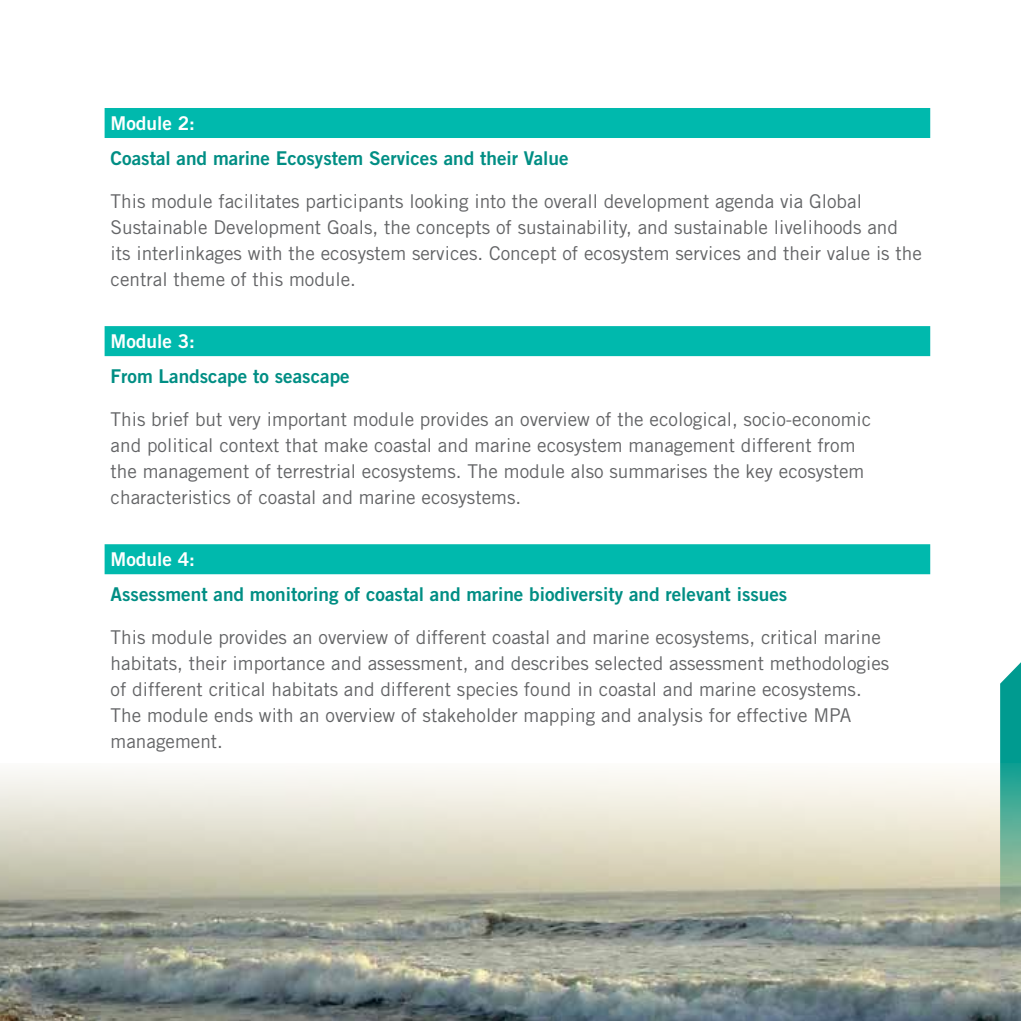
<style>
.page{position:relative;width:1021px;height:1021px;background:#fff}
.page>*{position:absolute;margin:0;border:0;box-sizing:border-box;transform-origin:0 0}
.t1{font:19px/26px "Trade Gothic LT Std";color:#636466}
.t2{font:19px "Trade Gothic LT Std Bd 2";color:#008e84}
.t3{font:19px "Trade Gothic LT Std Bd 2";color:#fff}
</style>
<div class="page">
<svg style="left:1000px;top:663px;width:20px;height:100px;background:#1ca69c"></svg>
<img style="left:0;top:763px;width:1020px;height:257px">
<div style="left:105px;top:108px;width:825px;height:30px;background:#00b9ad"></div>
<div style="left:105px;top:326px;width:825px;height:30px;background:#00b9ad"></div>
<div style="left:105px;top:544px;width:825px;height:30px;background:#00b9ad"></div>
<p class="t3" style="left:111px;top:111px;width:86px">Module 2:</p>
<p class="t2" style="left:111px;top:146px;width:459px">Coastal and marine Ecosystem Services and their Value</p>
<p class="t1" style="left:111px;top:188px;width:812px">This module facilitates participants looking into the overall development agenda via Global Sustainable Development Goals, the concepts of sustainability, and sustainable livelihoods and its interlinkages with the ecosystem services. Concept of ecosystem services and their value is the central theme of this module.</p>
<p class="t3" style="left:111px;top:329px;width:86px">Module 3:</p>
<p class="t2" style="left:111px;top:364px;width:241px">From Landscape to seascape</p>
<p class="t1" style="left:111px;top:406px;width:762px">This brief but very important module provides an overview of the ecological, socio-economic and political context that make coastal and marine ecosystem management different from the management of terrestrial ecosystems. The module also summarises the key ecosystem characteristics of coastal and marine ecosystems.</p>
<p class="t3" style="left:111px;top:547px;width:86px">Module 4:</p>
<p class="t2" style="left:111px;top:582px;width:678px">Assessment and monitoring of coastal and marine biodiversity and relevant issues</p>
<p class="t1" style="left:111px;top:624px;width:780px">This module provides an overview of different coastal and marine ecosystems, critical marine habitats, their importance and assessment, and describes selected assessment methodologies of different critical habitats and different species found in coastal and marine ecosystems.<br>The module ends with an overview of stakeholder mapping and analysis for effective MPA management.</p>
</div>
